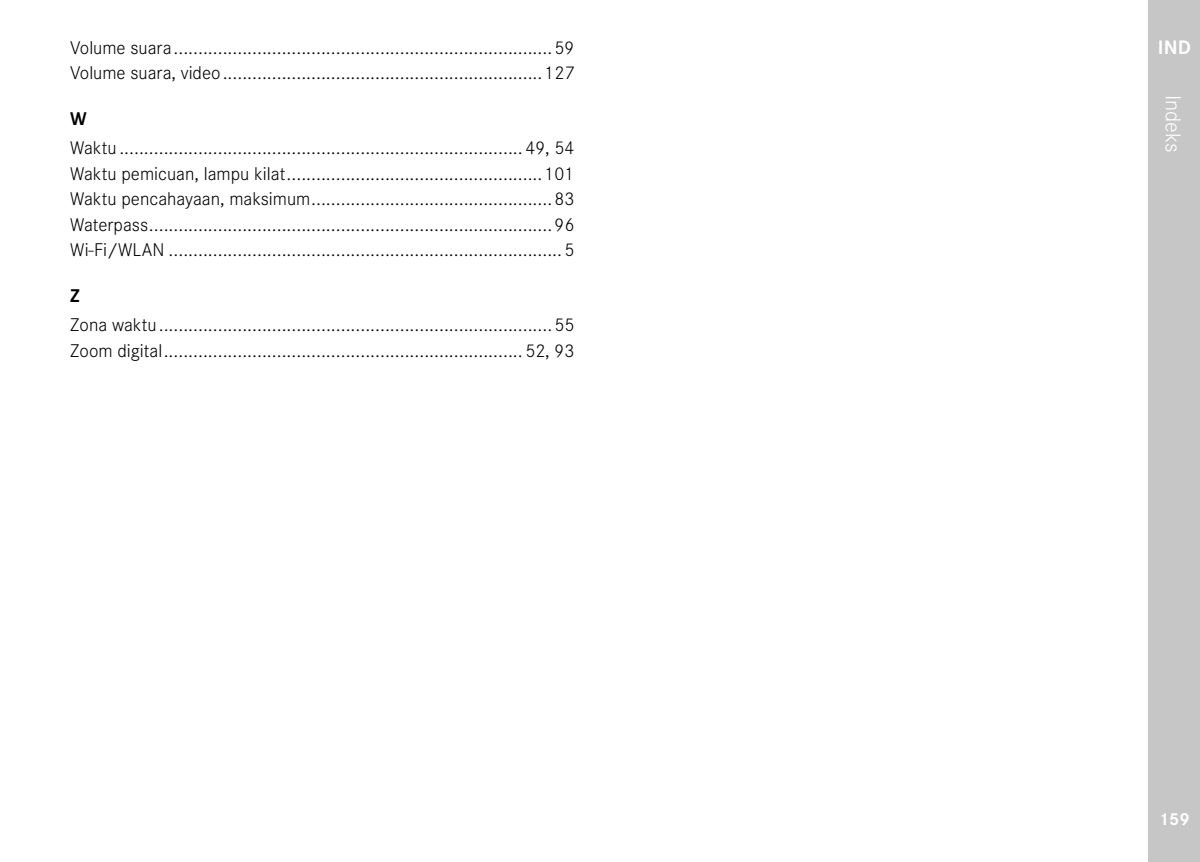
<style>
.page{position:relative;width:1200px;height:862px;background:#fff}
.page>*{position:absolute;margin:0;border:0;box-sizing:border-box;transform-origin:0 0}
.t1{font:300 22.5px "Corporate S";color:#fff}
.t2{font:700 20.25px "Corporate S";color:#fff}
.t3{font:300 19.12px "Corporate S";color:#000}
.t4{font:700 19.12px "Corporate S";color:#000}
.t5{font:700 18px "Corporate S";color:#fff}
</style>
<div class="page">
<div style="left:1148px;top:0;width:51px;height:861px;background:#c6c6c6"></div>
<p class="t3" style="left:70px;top:34px;width:505px">Volume suara.............................................................................59</p>
<p class="t3" style="left:70px;top:59px;width:505px">Volume suara, video.................................................................127</p>
<p class="t4" style="left:70px;top:104px;width:18px">W</p>
<p class="t3" style="left:70px;top:134px;width:505px">Waktu .................................................................................. 49, 54</p>
<p class="t3" style="left:70px;top:160px;width:505px">Waktu pemicuan, lampu kilat....................................................101</p>
<p class="t3" style="left:70px;top:185px;width:505px">Waktu pencahayaan, maksimum.................................................83</p>
<p class="t3" style="left:70px;top:211px;width:505px">Waterpass..................................................................................96</p>
<p class="t3" style="left:70px;top:236px;width:505px">Wi-Fi/WLAN ................................................................................5</p>
<p class="t4" style="left:70px;top:281px;width:11px">Z</p>
<p class="t3" style="left:70px;top:311px;width:505px">Zona waktu................................................................................55</p>
<p class="t3" style="left:70px;top:337px;width:505px">Zoom digital......................................................................... 52, 93</p>
<p class="t2" style="left:1157px;top:32px;width:34px">IND</p>
<p class="t1" style="left:1188px;top:94px;width:60px;rotate:90deg">Indeks</p>
<p class="t5" style="left:1158px;top:804px;width:32px">159</p>
</div>
